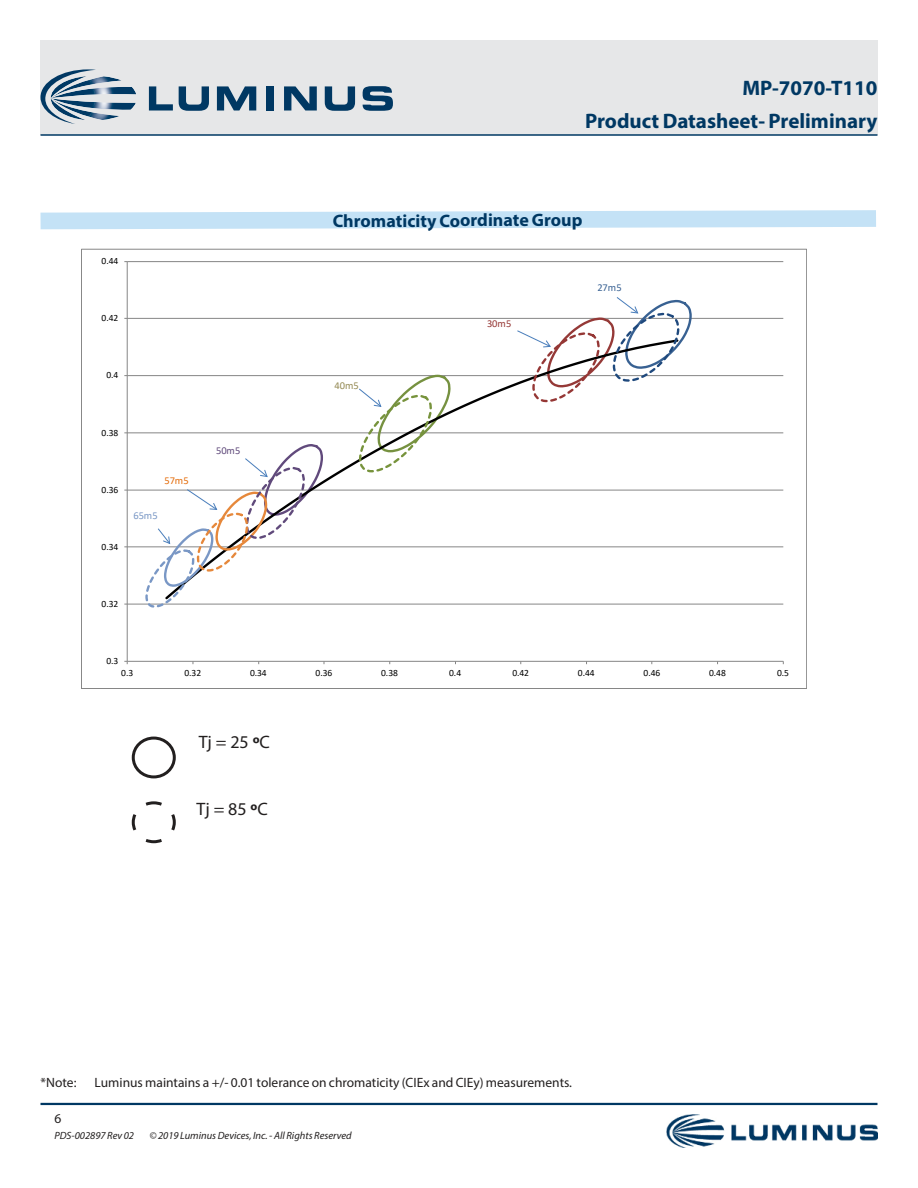
<style>
.page{position:relative;width:918px;height:1188px;background:#fff}
.page>*{position:absolute;margin:0;border:0;box-sizing:border-box;transform-origin:0 0}
.t1{font:700 21px/33px "Myriad Pro";color:#003863;text-align:right}
.t2{font:700 18px "Myriad Pro";letter-spacing:-.005em;color:#003863}
.t3{font:18px "Myriad Pro";color:#221f1f}
.t4{font:13.5px "Myriad Pro";color:#221f1f}
.t5{font:italic 10.5px "Myriad Pro";color:#221f1f}
.t6{font:10.5px "Calibri";color:#376092}
.t7{font:10.5px "Calibri";color:#953735}
.t8{font:10.5px "Calibri";color:#948a54}
.t9{font:10.5px "Calibri";color:#604a7b}
.t10{font:10.5px "Calibri";color:#e46c0a}
.t11{font:10.5px "Calibri";color:#7997c5}
.t12{font:9.6px "Calibri";letter-spacing:-.005em;color:#000}
.s1{font-weight:700}
</style>
<div class="page">
<div style="left:41px;top:40px;width:837px;height:95px;background:#e6e7e8"></div>
<hr style="left:41px;top:1103px;width:837px;height:2px;background:#003863">
<hr style="left:41px;top:134px;width:837px;height:2px;background:#003863">
<svg style="left:40px;top:210px;width:836px;height:19px;background:#cbe5f7"></svg>
<img style="left:96px;top:102px;width:7px;height:18px">
<svg style="left:40px;top:69px;width:56px;height:55px"></svg>
<svg style="left:149px;top:86px;width:24px;height:25px"></svg>
<svg style="left:179px;top:86px;width:30px;height:25px"></svg>
<svg style="left:217px;top:86px;width:39px;height:25px"></svg>
<div style="left:266px;top:86px;width:8px;height:25px;background:#003863"></div>
<svg style="left:284px;top:86px;width:33px;height:25px"></svg>
<svg style="left:325px;top:86px;width:30px;height:25px"></svg>
<svg style="left:363px;top:86px;width:30px;height:25px"></svg>
<img style="left:666px;top:1115px;width:212px;height:33px">
<hr style="left:127px;top:604px;width:656px;height:1px;background:#868686">
<hr style="left:127px;top:546px;width:656px;height:1px;background:#868686">
<hr style="left:127px;top:490px;width:656px;height:1px;background:#868686">
<hr style="left:127px;top:432px;width:656px;height:1px;background:#868686">
<hr style="left:127px;top:375px;width:656px;height:1px;background:#868686">
<hr style="left:127px;top:318px;width:656px;height:1px;background:#868686">
<hr style="left:127px;top:261px;width:656px;height:1px;background:#868686">
<hr style="left:127px;top:262px;width:1px;height:399px;background:#868686">
<hr style="left:127px;top:661px;width:656px;height:1px;background:#868686">
<svg style="left:163px;top:375px;width:517px;height:173px"></svg>
<svg style="left:357px;top:374px;width:95px;height:100px"></svg>
<svg style="left:516px;top:297px;width:177px;height:107px"></svg>
<svg style="left:144px;top:443px;width:180px;height:165px"></svg>
<div style="left:132px;top:737px;width:44px;height:41px;border:3px solid #221f1f;border-radius:50%"></div>
<svg style="left:131px;top:801px;width:45px;height:43px"></svg>
<h1 class="t1" style="left:585px;top:73px;width:294px">MP-7070-T110<br>Product Datasheet- Preliminary</h1>
<p class="t12" style="left:102px;top:255px;width:18px">0.44</p>
<p class="t12" style="left:102px;top:312px;width:18px">0.42</p>
<p class="t12" style="left:106px;top:369px;width:13px">0.4</p>
<p class="t12" style="left:102px;top:427px;width:18px">0.38</p>
<p class="t12" style="left:102px;top:484px;width:18px">0.36</p>
<p class="t12" style="left:102px;top:541px;width:18px">0.34</p>
<p class="t10" style="left:164px;top:474px;width:26px">57m5</p>
<p class="t11" style="left:133px;top:510px;width:26px">65m5</p>
<p class="t12" style="left:102px;top:598px;width:18px">0.32</p>
<p class="t12" style="left:106px;top:655px;width:13px">0.3</p>
<p class="t9" style="left:216px;top:444px;width:26px">50m5</p>
<h2 class="t2" style="left:333px;top:214px;width:251px">Chromaticity Coordinate Group</h2>
<p class="t7" style="left:487px;top:317px;width:26px">30m5</p>
<p class="t6" style="left:597px;top:281px;width:26px">27m5</p>
<p class="t8" style="left:335px;top:379px;width:26px">40m5</p>
<p class="t12" style="left:121px;top:667px;width:13px">0.3</p>
<p class="t12" style="left:184px;top:667px;width:18px">0.32</p>
<p class="t12" style="left:250px;top:667px;width:18px">0.34</p>
<p class="t12" style="left:316px;top:667px;width:18px">0.36</p>
<p class="t12" style="left:381px;top:667px;width:18px">0.38</p>
<p class="t12" style="left:449px;top:667px;width:13px">0.4</p>
<p class="t12" style="left:512px;top:667px;width:18px">0.42</p>
<p class="t12" style="left:578px;top:667px;width:18px">0.44</p>
<p class="t12" style="left:644px;top:667px;width:18px">0.46</p>
<p class="t12" style="left:709px;top:667px;width:18px">0.48</p>
<p class="t12" style="left:777px;top:667px;width:13px">0.5</p>
<h2 class="t3" style="left:199px;top:735px;width:73px">Tj = 25 <span class="s1">o</span>C</h2>
<h2 class="t3" style="left:197px;top:802px;width:73px">Tj = 85 <span class="s1">o</span>C</h2>
<p class="t4" style="left:41px;top:1077px;width:37px">*Note:</p>
<p class="t4" style="left:95px;top:1077px;width:479px">Luminus maintains a +/- 0.01 tolerance on chromaticity (CIEx and CIEy) measurements.</p>
<p class="t4" style="left:54px;top:1113px;width:8px">6</p>
<p class="t5" style="left:54px;top:1132px;width:81px">PDS-002897 Rev 02</p>
<p class="t5" style="left:149px;top:1132px;width:204px">© 2019 Luminus Devices, Inc. - All Rights Reserved</p>
</div>
